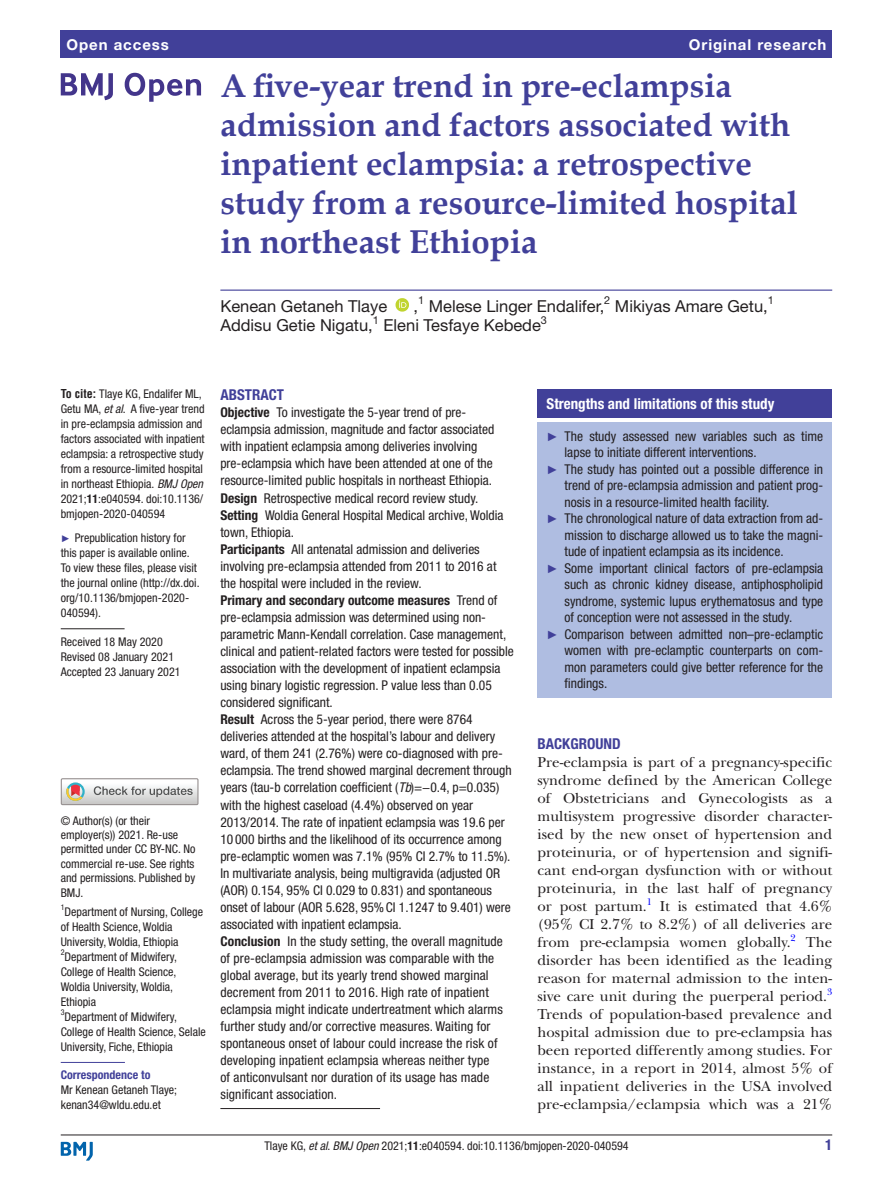
<style>
.page{position:relative;width:893px;height:1191px;background:#fff}
.page>*{position:absolute;margin:0;border:0;box-sizing:border-box;transform-origin:0 0}
.t1{font:700 33px/39px "Book Antiqua";color:#414099}
.t2{font:16.5px "Helvetica Neue LT Std";color:#231f20}
.t3{font:15px/18px "New Baskerville";color:#231f20;text-align:justify}
.t4{font:700 condensed 15px "Helvetica Neue LT Std";color:#fff}
.t5{font:700 15px "Helvetica Neue LT Std";letter-spacing:.065em;color:#fff}
.t6{font:700 condensed 15px "Helvetica Neue LT Std";color:#414099}
.t7{font:condensed 13.5px/17.1px "Helvetica Neue LT Std";color:#231f20}
.t8{font:condensed 12px/15px "Helvetica Neue LT Std";color:#231f20}
.t9{font:700 condensed 12px "Helvetica Neue LT Std";color:#414099}
.t10{font:10.95px "Helvetica Neue LT Std";color:#231f20}
.t11{font:9.9px "New Baskerville";color:#00f}
.t12{font:condensed 7.95px "Helvetica Neue LT Std";color:#231f20}
.s1{font-family:"Helvetica LT Std";font-weight:700}
.s2{font-style:italic}
.s3{font-weight:700}
.s4{font-family:"Arial";font-stretch:normal;font-size:9.75px;color:#414099}
.s5{font-family:"Arial";font-stretch:normal;font-size:12px;color:#414099}
</style>
<div class="page">
<hr style="left:61px;top:1134px;width:771px;height:1px;background:#231f20">
<svg style="left:61px;top:1141px;width:32px;height:19px"></svg>
<div style="left:61px;top:31px;width:771px;height:27px;background:#414099"></div>
<hr style="left:220px;top:289px;width:612px;height:2px;background:#414099">
<svg style="left:395px;top:298px;width:14px;height:14px"></svg>
<hr style="left:61px;top:628px;width:64px;height:1px;background:#231f20">
<hr style="left:61px;top:1062px;width:64px;height:1px;background:#414099">
<svg style="left:61px;top:73px;width:52px;height:27px"></svg>
<svg style="left:125px;top:73px;width:76px;height:29px"></svg>
<div style="left:61px;top:778px;width:138px;height:27px;border:1px solid #969090"></div>
<svg style="left:61px;top:778px;width:137px;height:26px"></svg>
<hr style="left:220px;top:1108px;width:160px;height:1px;background:#231f20">
<div style="left:538px;top:389px;width:294px;height:29px;background:#414099"></div>
<div style="left:538px;top:422px;width:294px;height:275px;background:#afbde1"></div>
<p class="t5" style="left:66px;top:35px;width:104px">Open access</p>
<p class="t5" style="left:689px;top:35px;width:139px">Original research</p>
<h1 class="t1" style="left:220px;top:66px;width:579px">A five-year trend in pre-eclampsia admission and factors associated with inpatient eclampsia: a retrospective study from a resource-limited hospital in northeast Ethiopia</h1>
<p class="t2" style="left:220px;top:296px;width:168px">Kenean Getaneh Tlaye</p>
<p class="t2" style="left:414px;top:296px;width:6px">,</p>
<p class="t10" style="left:418px;top:294px;width:8px">1</p>
<p class="t2" style="left:429px;top:296px;width:177px">Melese Linger Endalifer,</p>
<p class="t10" style="left:604px;top:294px;width:8px">2</p>
<p class="t2" style="left:615px;top:296px;width:154px">Mikiyas Amare Getu,</p>
<p class="t10" style="left:768px;top:294px;width:8px">1</p>
<p class="t2" style="left:220px;top:315px;width:154px">Addisu Getie Nigatu,</p>
<p class="t10" style="left:373px;top:313px;width:8px">1</p>
<p class="t2" style="left:384px;top:315px;width:159px">Eleni Tesfaye Kebede</p>
<p class="t10" style="left:541px;top:313px;width:8px">3</p>
<p class="t8" style="left:61px;top:386px;width:145px"><span class="s1">To cite:</span> Tlaye KG, Endalifer ML,<br>Getu MA, <span class="s2">et al</span>. A five-year trend in pre-eclampsia admission and factors associated with inpatient eclampsia: a retrospective study from a resource-limited hospital in northeast Ethiopia. <span class="s2">BMJ Open<br></span>2021;<span class="s3">11</span>:e040594. doi:10.1136/ bmjopen-2020-040594</p>
<p class="t8" style="left:61px;top:530px;width:140px"><span class="s4">►</span> Prepublication history for this paper is available online.<br>To view these files, please visit the journal online (http://dx.doi. org/10.1136/bmjopen-2020-<br>040594).</p>
<p class="t8" style="left:61px;top:634px;width:121px">Received 18 May 2020<br>Revised 08 January 2021<br>Accepted 23 January 2021</p>
<p class="t8" style="left:61px;top:813px;width:136px;line-height:14.4px">© Author(s) (or their employer(s)) 2021. Re-use permitted under CC BY-NC. No commercial re-use. See rights and permissions. Published by<br>BMJ.</p>
<p class="t12" style="left:61px;top:903px;width:5px">1</p>
<p class="t8" style="left:61px;top:904px;width:144px;text-indent:4px">Department of Nursing, College of Health Science, Woldia<br>University, Woldia, Ethiopia</p>
<p class="t12" style="left:61px;top:948px;width:5px">2</p>
<p class="t8" style="left:61px;top:949px;width:147px;text-indent:4px">Department of Midwifery,<br>College of Health Science,<br>Woldia University, Woldia,<br>Ethiopia<br><sup>3</sup>Department of Midwifery,<br>College of Health Science, Selale<br>University, Fiche, Ethiopia</p>
<p class="t9" style="left:61px;top:1067px;width:91px">Correspondence to</p>
<p class="t8" style="left:61px;top:1082px;width:118px">Mr Kenean Getaneh Tlaye; kenan34@wldu.edu.et</p>
<p class="t6" style="left:220px;top:386px;width:65px">ABSTRACT</p>
<p class="t7" style="left:220px;top:404px;width:295px"><span class="s3">Objective</span> To investigate the 5-year trend of pre&shy;eclampsia admission, magnitude and factor associated with inpatient eclampsia among deliveries involving pre-eclampsia which have been attended at one of the resource-limited public hospitals in northeast Ethiopia.<br><span class="s3">Design</span> Retrospective medical record review study.<br><span class="s3">Setting</span> Woldia General Hospital Medical archive, Woldia town, Ethiopia.<br><span class="s3">Participants</span> All antenatal admission and deliveries involving pre-eclampsia attended from 2011 to 2016 at the hospital were included in the review.<br><span class="s3">Primary and secondary outcome measures</span> Trend of pre-eclampsia admission was determined using non&shy;parametric Mann-Kendall correlation. Case management, clinical and patient-related factors were tested for possible association with the development of inpatient eclampsia using binary logistic regression. P value less than 0.05 considered significant.<br><span class="s3">Result</span> Across the 5-year period, there were 8764 deliveries attended at the hospital’s labour and delivery ward, of them 241 (2.76%) were co-diagnosed with pre&shy;eclampsia. The trend showed marginal decrement through years (tau-b correlation coefficient (<span class="s2">Tb</span>)=−0.4, p=0.035) with the highest caseload (4.4%) observed on year 2013/2014. The rate of inpatient eclampsia was 19.6 per 10 000 births and the likelihood of its occurrence among pre-eclamptic women was 7.1% (95% CI 2.7% to 11.5%).<br>In multivariate analysis, being multigravida (adjusted OR (AOR) 0.154, 95% CI 0.029 to 0.831) and spontaneous onset of labour (AOR 5.628, 95%CI 1.1247 to 9.401) were associated with inpatient eclampsia.<br><span class="s3">Conclusion</span> In the study setting, the overall magnitude of pre-eclampsia admission was comparable with the global average, but its yearly trend showed marginal decrement from 2011 to 2016. High rate of inpatient eclampsia might indicate undertreatment which alarms further study and/or corrective measures. Waiting for spontaneous onset of labour could increase the risk of developing inpatient eclampsia whereas neither type<br>of anticonvulsant nor duration of its usage has made significant association.</p>
<p class="t4" style="left:547px;top:395px;width:229px">Strengths and limitations of this study</p>
<p class="t7" style="left:547px;top:427px;width:278px"><span class="s5">►</span> The study assessed new variables such as time</p>
<p class="t7" style="left:565px;top:444px;width:194px">lapse to initiate different interventions.</p>
<p class="t7" style="left:547px;top:460px;width:278px"><span class="s5">►</span> The study has pointed out a possible difference in</p>
<p class="t7" style="left:565px;top:477px;width:260px">trend of pre-eclampsia admission and patient prog-</p>
<p class="t7" style="left:565px;top:493px;width:206px">nosis in a resource-limited health facility.</p>
<p class="t7" style="left:547px;top:510px;width:278px"><span class="s5">►</span> The chronological nature of data extraction from ad-</p>
<p class="t7" style="left:565px;top:526px;width:260px">mission to discharge allowed us to take the magni-</p>
<p class="t7" style="left:565px;top:543px;width:220px">tude of inpatient eclampsia as its incidence.</p>
<p class="t7" style="left:547px;top:559px;width:278px"><span class="s5">►</span> Some important clinical factors of pre-eclampsia</p>
<p class="t7" style="left:565px;top:576px;width:260px">such as chronic kidney disease, antiphospholipid</p>
<p class="t7" style="left:565px;top:592px;width:260px">syndrome, systemic lupus erythematosus and type</p>
<p class="t7" style="left:565px;top:609px;width:229px">of conception were not assessed in the study.</p>
<p class="t7" style="left:547px;top:625px;width:278px"><span class="s5">►</span> Comparison between admitted non–pre-eclamptic</p>
<p class="t7" style="left:565px;top:642px;width:260px">women with pre-eclamptic counterparts on com-</p>
<p class="t7" style="left:565px;top:658px;width:260px">mon parameters could give better reference for the</p>
<p class="t7" style="left:565px;top:675px;width:44px">findings.</p>
<p class="t6" style="left:538px;top:735px;width:85px">BACKGROUND</p>
<p class="t3" style="left:538px;top:753px;width:296px">Pre-eclampsia is part of a pregnancy-specific syndrome defined by the American College of Obstetricians and Gynecologists as a multisystem progressive disorder character&shy;ised by the new onset of hypertension and proteinuria, or of hypertension and signifi&shy;cant end-organ dysfunction with or without proteinuria, in the last half of pregnancy or post partum.</p>
<p class="t11" style="left:647px;top:895px;width:7px">1</p>
<p class="t3" style="left:538px;top:897px;width:296px;text-indent:122px">It is estimated that 4.6% (95% CI 2.7% to 8.2%) of all deliveries are from pre-eclampsia women globally.</p>
<p class="t11" style="left:791px;top:931px;width:7px">2</p>
<p class="t3" style="left:538px;top:933px;width:296px;text-indent:268px">The disorder has been identified as the leading reason for maternal admission to the inten&shy;sive care unit during the puerperal period.</p>
<p class="t11" style="left:827px;top:985px;width:7px">3</p>
<p class="t3" style="left:538px;top:1005px;width:296px">Trends of population-based prevalence and hospital admission due to pre-eclampsia has been reported differently among studies. For instance, in a report in 2014, almost 5% of all inpatient deliveries in the USA involved pre-eclampsia/eclampsia which was a 21%</p>
<p class="t8" style="left:264px;top:1137px;width:366px">Tlaye KG, <span class="s2">et al</span>. <span class="s2">BMJ Open</span> 2021;<span class="s3">11</span>:e040594. doi:10.1136/bmjopen-2020-040594</p>
<p class="t6" style="left:825px;top:1135px;width:9px">1</p>
</div>
